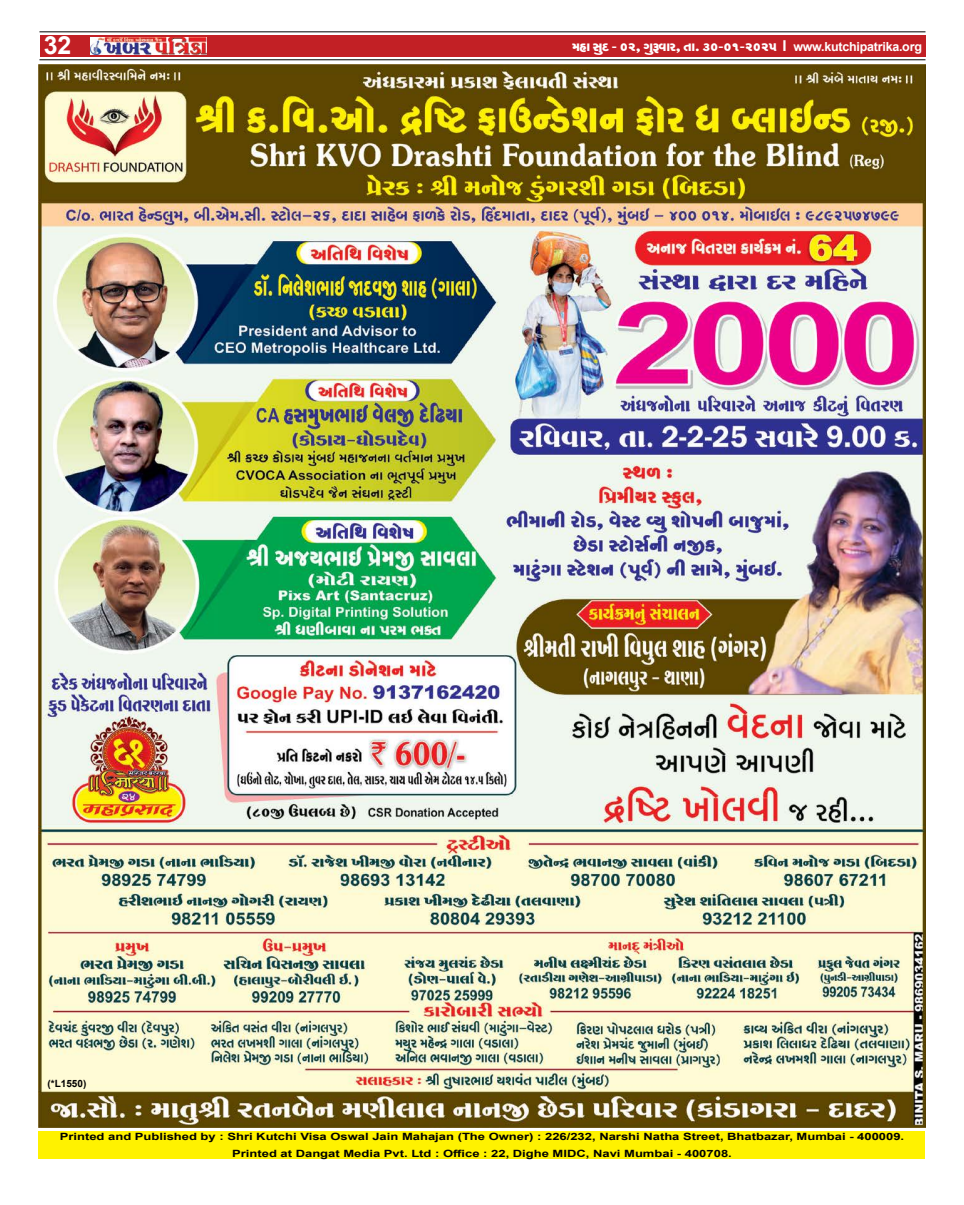
<style>
.page{position:relative;width:964px;height:1205px;background:#fff}
.page>*{position:absolute;margin:0;border:0;box-sizing:border-box;transform-origin:0 0}
.t1{font:700 25px "Arial";color:#fff}
.t2{font:15px "SHREE GUJ7";letter-spacing:-.02em;color:#fff}
.t3{font:700 10px/16.6px "Arial";color:#000;text-align:center;scale:1.3 1}
.t4{font:700 10px "Arial";color:#000}
.s1{font-family:"Arial";font-weight:700}
.s2{font-family:"Arial";font-weight:700;font-size:12.5px}
</style>
<div class="page">
<div style="left:40px;top:35px;width:172px;height:22px;background:#c22025"></div>
<div style="left:212px;top:35px;width:714px;height:22px;background:#c22025"></div>
<hr style="left:39px;top:59px;width:886px;height:1px;background:#000">
<hr style="left:39px;top:31px;width:886px;height:1px;background:#000">
<img style="left:90px;top:37px;width:116px;height:17px">
<div style="left:39px;top:1131px;width:886px;height:28px;background:#fff200"></div>
<img style="left:39px;top:64px;width:886px;height:1063px">
<h1 class="t1" style="left:44px;top:28px;width:29px">32</h1>
<h2 class="t2" style="left:572px;top:39px;width:351px">dlp kyv$ - 02, Nyê$hpf, sp. 30-01-2025 <span class="s1">I</span> <span class="s2">www.kutchipatrika.org</span></h2>
<p class="t4" style="left:47px;top:1076px;width:40px">(*L1550)</p>
<p class="t3" style="left:60px;top:1128px;width:651px">Printed and Published by : Shri Kutchi Visa Oswal Jain Mahajan (The Owner) : 226/232, Narshi Natha Street, Bhatbazar, Mumbai - 400009.<br>Printed at Dangat Media Pvt. Ltd : Office : 22, Dighe MIDC, Navi Mumbai - 400708.</p>
</div>
